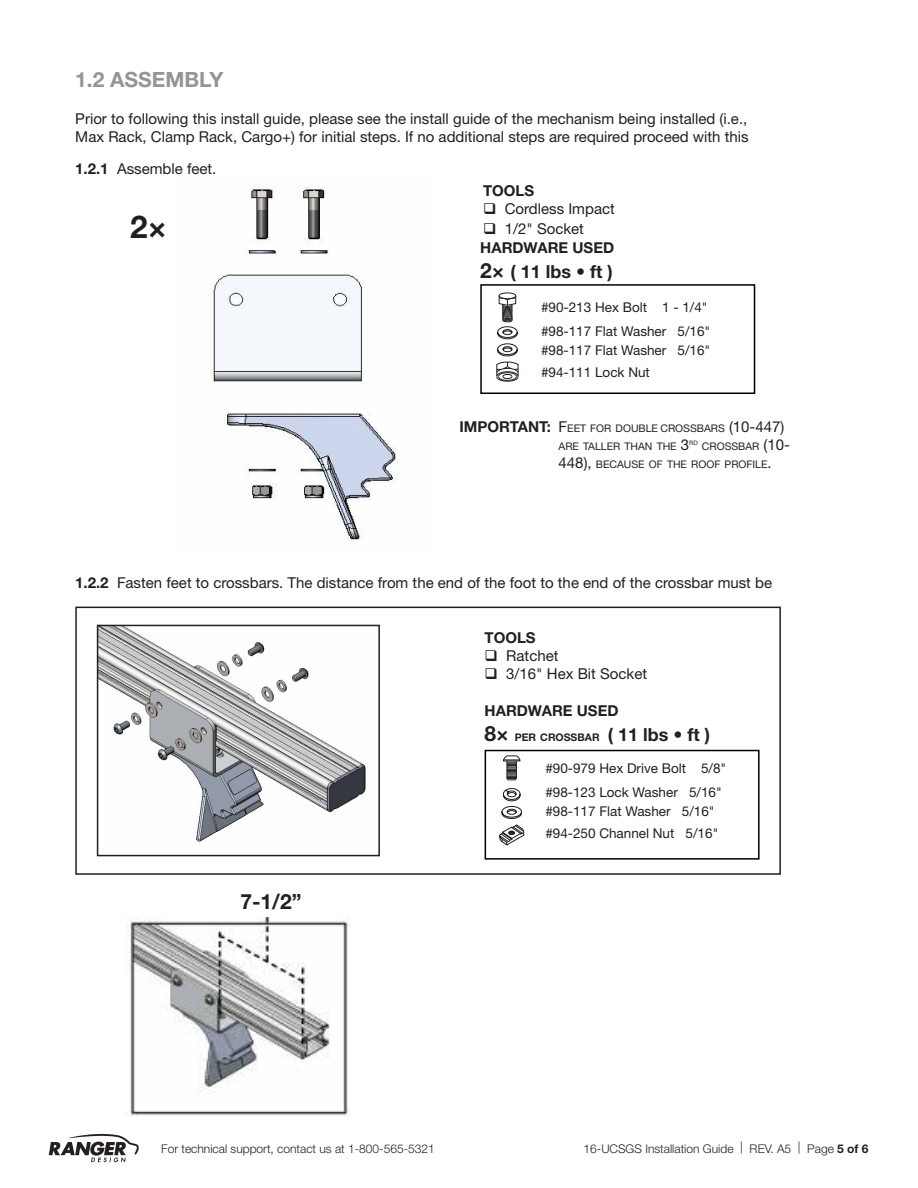
<style>
.page{position:relative;width:918px;height:1188px;background:#fff}
.page>*{position:absolute;margin:0;border:0;box-sizing:border-box;transform-origin:0 0}
.t1{font:700 31.5px "Helvetica Neue LT Std";color:#231f20}
.Steps{font:700 21px "Helvetica Neue LT Std";color:#939598}
.t2{font:700 21px "Helvetica Neue LT Std";color:#231f20}
.t3{font:700 18px "Helvetica Neue LT Std";color:#231f20}
.t4{font:15px/18px "Helvetica Neue LT Std";color:#231f20}
.t5{font:700 15px "Helvetica Neue LT Std";color:#231f20}
.t6{font:13.5px "Helvetica Neue LT Std";color:#231f20}
.t7{font:300 12px "Helvetica Neue LT Std";color:#231f20}
.t8{font:10.5px/18px "Helvetica Neue LT Std";color:#231f20;text-align:center}
.t9{font:700 10.5px "Helvetica Neue LT Std";color:#231f20}
.t10{font:6.15px "Helvetica Neue LT Std";color:#231f20}
.s1{font-weight:700}
.s2{font-size:21px}
.s3{font-weight:400}
.s4{font-weight:700;font-size:15px}
.s5{font-size:15px}
.s6{font-size:18px}
.s7{font-weight:400;font-size:18px}
</style>
<div class="page">
<svg style="left:49px;top:1134px;width:90px;height:29px"></svg>
<img style="left:211px;top:187px;width:187px;height:353px">
<div style="left:480px;top:284px;width:275px;height:110px;border:2px solid #000"></div>
<svg style="left:496px;top:292px;width:23px;height:90px"></svg>
<div style="left:75px;top:607px;width:706px;height:268px;border:2px solid #231f20"></div>
<img style="left:100px;top:628px;width:266px;height:214px">
<div style="left:97px;top:625px;width:283px;height:231px;border:2px solid #231f20"></div>
<svg style="left:503px;top:755px;width:18px;height:26px"></svg>
<div style="left:485px;top:750px;width:275px;height:110px;border:2px solid #000"></div>
<svg style="left:499px;top:788px;width:25px;height:58px"></svg>
<img style="left:126px;top:918px;width:223px;height:198px">
<p class="Steps" style="left:75px;top:66px;width:150px">1.2 ASSEMBLY</p>
<p class="t4" style="left:75px;top:110px;width:675px">Prior to following this install guide, please see the install guide of the mechanism being installed (i.e.,<br>Max Rack, Clamp Rack, Cargo+) for initial steps. If no additional steps are required proceed with this</p>
<p class="t4" style="left:75px;top:159px;width:143px"><span class="s1">1.2.1</span> Assemble feet.</p>
<p class="t5" style="left:483px;top:182px;width:53px">TOOLS</p>
<p class="t4" style="left:483px;top:200px;width:133px">❑ Cordless Impact</p>
<p class="t1" style="left:130px;top:208px;width:38px">2×</p>
<p class="t4" style="left:483px;top:219px;width:102px">❑ 1/2" Socket</p>
<p class="t5" style="left:480px;top:238px;width:135px">HARDWARE USED</p>
<p class="t3" style="left:480px;top:261px;width:134px"><span class="s2">2×</span> ( 11 lbs <span class="s3">•</span> ft )</p>
<p class="t6" style="left:541px;top:299px;width:168px">#90-213 Hex Bolt 1 - 1/4"</p>
<p class="t6" style="left:541px;top:342px;width:171px">#98-117 Flat Washer 5/16"</p>
<p class="t6" style="left:541px;top:323px;width:171px">#98-117 Flat Washer 5/16"</p>
<p class="t6" style="left:541px;top:364px;width:110px">#94-111 Lock Nut</p>
<p class="t8" style="left:459px;top:420px;width:326px"><span class="s4">IMPORTANT:</span> <span class="s5">F</span>EET FOR DOUBLE CROSSBARS <span class="s5">(10-447)<br></span>ARE TALLER THAN THE <span class="s5">3</span></p>
<p class="t8" style="left:559px;top:438px;width:233px;text-align:left;text-indent:143px">CROSSBAR <span class="s5">(10-<br>448),</span> BECAUSE OF THE ROOF PROFILE<span class="s5">.</span></p>
<p class="t10" style="left:689px;top:440px;width:10px">RD</p>
<p class="t4" style="left:75px;top:573px;width:698px"><span class="s1">1.2.2</span> Fasten feet to crossbars. The distance from the end of the foot to the end of the crossbar must be</p>
<p class="t5" style="left:485px;top:628px;width:53px">TOOLS</p>
<p class="t4" style="left:485px;top:646px;width:75px">❑ Ratchet</p>
<p class="t4" style="left:485px;top:664px;width:164px">❑ 3/16" Hex Bit Socket</p>
<p class="t5" style="left:485px;top:701px;width:135px">HARDWARE USED</p>
<p class="t9" style="left:485px;top:731px;width:227px"><span class="s2">8×</span> PER CROSSBAR <span class="s6">( 11 lbs</span> <span class="s7">•</span> <span class="s6">ft )</span></p>
<p class="t2" style="left:240px;top:889px;width:63px">7-1/2”</p>
<p class="t6" style="left:545px;top:760px;width:183px">#90-979 Hex Drive Bolt 5/8"</p>
<p class="t6" style="left:545px;top:784px;width:178px">#98-123 Lock Washer 5/16"</p>
<p class="t6" style="left:545px;top:803px;width:171px">#98-117 Flat Washer 5/16"</p>
<p class="t6" style="left:545px;top:825px;width:175px">#94-250 Channel Nut 5/16"</p>
<p class="t7" style="left:161px;top:1141px;width:275px">For technical support, contact us at 1-800-565-5321</p>
<p class="t7" style="left:584px;top:1141px;width:286px">16-UCSGS Installation Guide | REV. A5 | Page <span class="s1">5 of 6</span></p>
</div>
